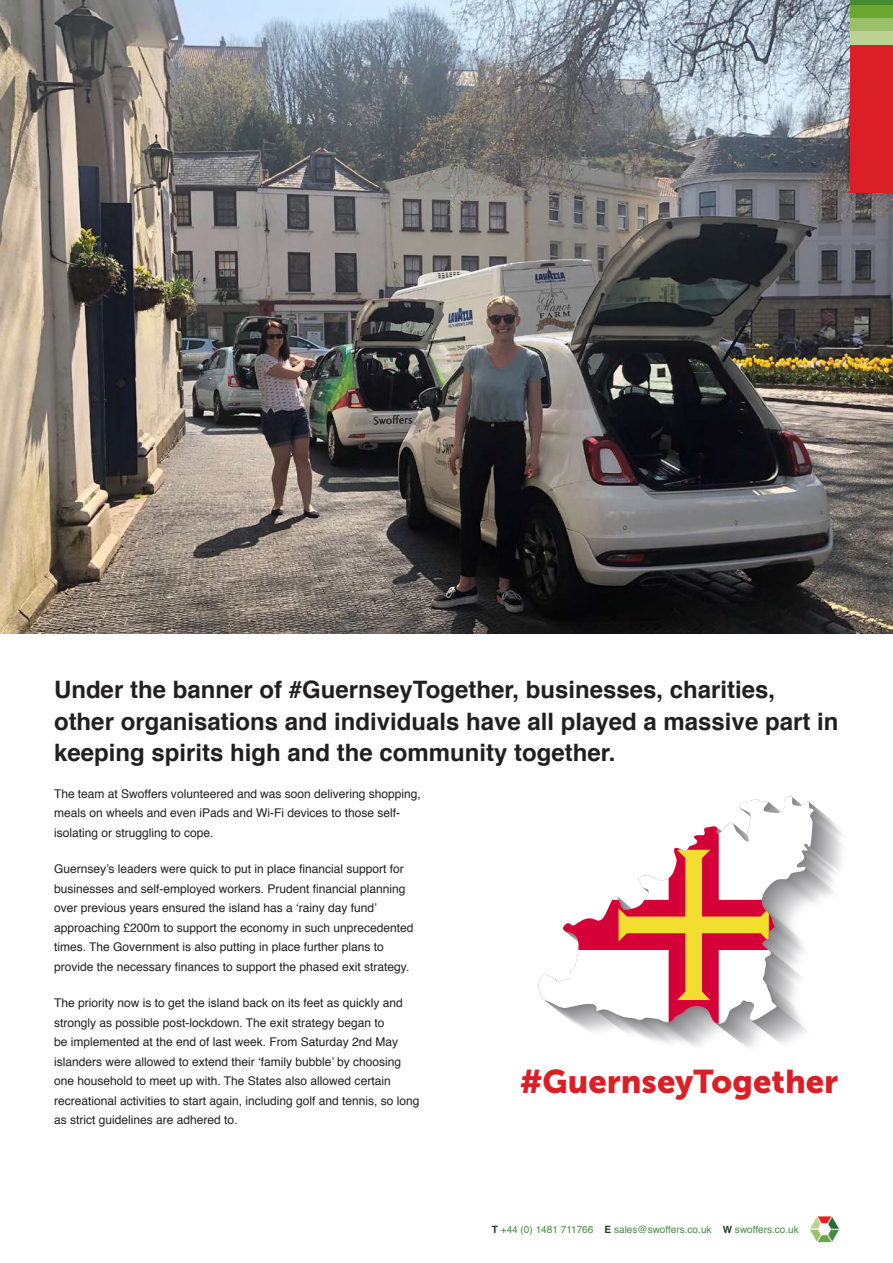
<style>
.page{position:relative;width:893px;height:1263px;background:#fff}
.page>*{position:absolute;margin:0;border:0;box-sizing:border-box;transform-origin:0 0}
.t1{font:32.7px "Museo Sans 900";color:#db1f26}
.t2{font:700 24px/31.5px "Helvetica";color:#231f20}
.t3{font:12px/19.5px "Helvetica";color:#231f20}
.t4{font:10.05px "Helvetica";color:#458c40}
.s1{font-weight:700;color:#243a2a}
</style>
<div class="page">
<svg style="left:810px;top:1216px;width:29px;height:26px"></svg>
<img style="left:0;top:0;width:893px;height:634px">
<svg style="left:727px;top:796px;width:88px;height:29px"></svg>
<svg style="left:538px;top:825px;width:277px;height:200px"></svg>
<svg style="left:618px;top:850px;width:151px;height:150px"></svg>
<div style="left:850px;top:0;width:43px;height:5px;background:#458c33"></div>
<div style="left:850px;top:5px;width:43px;height:13px;background:#6ba62e"></div>
<div style="left:850px;top:18px;width:43px;height:14px;background:#9cbf6b"></div>
<div style="left:850px;top:32px;width:43px;height:13px;background:#bdd194"></div>
<div style="left:850px;top:45px;width:43px;height:147px;background:#db1f26"></div>
<h2 class="t2" style="left:54px;top:674px;width:786px">Under the banner of #GuernseyTogether, businesses, charities, other organisations and individuals have all played a massive part in keeping spirits high and the community together.</h2>
<p class="t3" style="left:54px;top:784px;width:368px">The team at Swoffers volunteered and was soon delivering shopping, meals on wheels and even iPads and Wi-Fi devices to those self&shy;isolating or struggling to cope.</p>
<p class="t3" style="left:54px;top:860px;width:361px">Guernsey’s leaders were quick to put in place financial support for businesses and self-employed workers. Prudent financial planning over previous years ensured the island has a ‘rainy day fund’ approaching £200m to support the economy in such unprecedented times. The Government is also putting in place further plans to provide the necessary finances to support the phased exit strategy.</p>
<p class="t3" style="left:54px;top:994px;width:367px">The priority now is to get the island back on its feet as quickly and strongly as possible post-lockdown. The exit strategy began to<br>be implemented at the end of last week. From Saturday 2nd May islanders were allowed to extend their ‘family bubble’ by choosing one household to meet up with. The States also allowed certain recreational activities to start again, including golf and tennis, so long as strict guidelines are adhered to.</p>
<h1 class="t1" style="left:520px;top:1063px;width:320px">#GuernseyTogether</h1>
<p class="t4" style="left:492px;top:1221px;width:308px"><span class="s1">T</span> +44 (0) 1481 711766 <span class="s1">E</span> sales@swoffers.co.uk <span class="s1">W</span> swoffers.co.uk</p>
</div>
